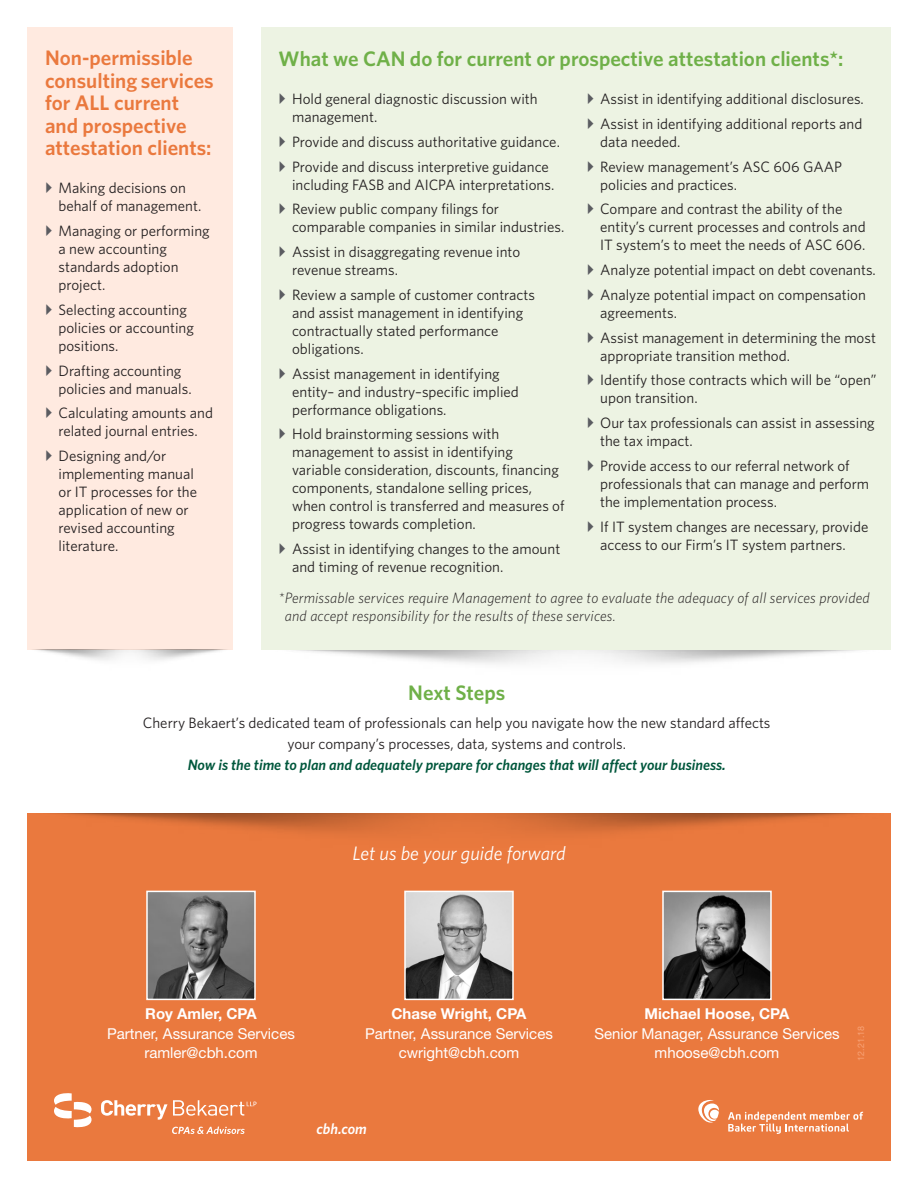
<style>
.page{position:relative;width:918px;height:1188px;background:#fff}
.page>*{position:absolute;margin:0;border:0;box-sizing:border-box;transform-origin:0 0}
.Light_Green_SubHeadi{font:600 21px/22.5px "Whitney";color:#ea793e}
.Light_Green_SubHeadi-2{font:600 21px "Whitney";color:#6fb048}
.t1{font:italic 19.5px "Whitney";color:#fff}
.t2{font:15px/18px "Whitney";color:#231f20}
.Contact_Info{font:15px/19.5px "Helvetica Neue LT Std";color:#fff;text-align:center}
.t3{font:italic 300 15px/18px "Whitney";letter-spacing:.01em;color:#231f20}
.t4{font:italic 600 15px "Whitney";color:#fff}
.t5{font:9px "Helvetica Neue LT Std";color:#f8a276}
.s1{font-weight:600;font-style:italic;color:#00573c}
.s2{font-weight:700}
</style>
<div class="page">
<div style="left:27px;top:813px;width:864px;height:348px;background:#ea793e"></div>
<svg style="left:101px;top:1100px;width:66px;height:20px"></svg>
<svg style="left:54px;top:1093px;width:38px;height:35px"></svg>
<svg style="left:173px;top:1100px;width:83px;height:16px"></svg>
<svg style="left:172px;top:1126px;width:73px;height:8px"></svg>
<img style="left:149px;top:897px;width:104px;height:100px">
<div style="left:146px;top:891px;width:110px;height:109px;border:2px solid #fff"></div>
<img style="left:665px;top:897px;width:104px;height:100px">
<div style="left:662px;top:891px;width:110px;height:109px;border:2px solid #fff"></div>
<div style="left:261px;top:27px;width:630px;height:623px;background:#edf3e3"></div>
<div style="left:27px;top:27px;width:206px;height:623px;background:#ffeae0"></div>
<img style="left:50px;top:813px;width:818px;height:84px">
<img style="left:407px;top:894px;width:104px;height:103px">
<div style="left:404px;top:891px;width:110px;height:109px;border:2px solid #fff"></div>
<svg style="left:728px;top:1112px;width:135px;height:22px"></svg>
<svg style="left:698px;top:1100px;width:21px;height:23px"></svg>
<p class="Light_Green_SubHeadi" style="left:45px;top:46px;width:170px">Non-permissible consulting services for ALL current and prospective attestation clients:</p>
<p class="t2" style="left:58px;top:179px;width:144px">Making decisions on behalf of management.</p>
<p class="t2" style="left:58px;top:222px;width:153px">Managing or performing a new accounting standards adoption project.</p>
<p class="t2" style="left:58px;top:300px;width:137px">Selecting accounting policies or accounting positions.</p>
<p class="t2" style="left:58px;top:361px;width:135px">Drafting accounting policies and manuals.</p>
<p class="t2" style="left:58px;top:404px;width:156px">Calculating amounts and related journal entries.</p>
<p class="t2" style="left:58px;top:447px;width:140px">Designing and/or implementing manual or IT processes for the application of new or revised accounting literature.</p>
<p class="Light_Green_SubHeadi-2" style="left:279px;top:45px;width:566px">What we CAN do for current or prospective attestation clients*:</p>
<p class="t2" style="left:292px;top:90px;width:247px">Hold general diagnostic discussion with management.</p>
<p class="t2" style="left:292px;top:132px;width:269px">Provide and discuss authoritative guidance.</p>
<p class="t2" style="left:292px;top:157px;width:264px">Provide and discuss interpretive guidance including FASB and AICPA interpretations.</p>
<p class="t2" style="left:292px;top:200px;width:274px">Review public company filings for comparable companies in similar industries.</p>
<p class="t2" style="left:292px;top:243px;width:230px">Assist in disaggregating revenue into revenue streams.</p>
<p class="t2" style="left:292px;top:285px;width:244px">Review a sample of customer contracts and assist management in identifying contractually stated performance obligations.</p>
<p class="t2" style="left:292px;top:364px;width:228px">Assist management in identifying entity– and industry–specific implied performance obligations.</p>
<p class="t2" style="left:292px;top:425px;width:274px">Hold brainstorming sessions with management to assist in identifying variable consideration, discounts, financing components, standalone selling prices, when control is transferred and measures of progress towards completion.</p>
<p class="t2" style="left:292px;top:540px;width:270px">Assist in identifying changes to the amount and timing of revenue recognition.</p>
<p class="t2" style="left:600px;top:90px;width:265px">Assist in identifying additional disclosures.</p>
<p class="t2" style="left:600px;top:114px;width:264px">Assist in identifying additional reports and data needed.</p>
<p class="t2" style="left:600px;top:157px;width:243px">Review management’s ASC 606 GAAP policies and practices.</p>
<p class="t2" style="left:600px;top:200px;width:267px">Compare and contrast the ability of the entity’s current processes and controls and<br>IT system’s to meet the needs of ASC 606.</p>
<p class="t2" style="left:600px;top:261px;width:277px">Analyze potential impact on debt covenants.</p>
<p class="t2" style="left:600px;top:285px;width:267px">Analyze potential impact on compensation agreements.</p>
<p class="t2" style="left:600px;top:328px;width:277px">Assist management in determining the most appropriate transition method.</p>
<p class="t2" style="left:600px;top:371px;width:278px">Identify those contracts which will be “open” upon transition.</p>
<p class="t2" style="left:600px;top:414px;width:276px">Our tax professionals can assist in assessing the tax impact.</p>
<p class="t2" style="left:600px;top:456px;width:271px">Provide access to our referral network of professionals that can manage and perform the implementation process.</p>
<p class="t2" style="left:600px;top:517px;width:270px">If IT system changes are necessary, provide access to our Firm’s IT system partners.</p>
<p class="t3" style="left:285px;top:588px;width:586px;text-indent:-6px">*Permissable services require Management to agree to evaluate the adequacy of all services provided and accept responsibility for the results of these services.</p>
<p class="Light_Green_SubHeadi-2" style="left:408px;top:679px;width:99px">Next Steps</p>
<p class="t2" style="left:143px;top:712px;width:629px;line-height:21px;text-align:center">Cherry Bekaert’s dedicated team of professionals can help you navigate how the new standard affects your company’s processes, data, systems and controls.<br><span class="s1">Now is the time to plan and adequately prepare for changes that will affect your business.</span></p>
<p class="t1" style="left:352px;top:840px;width:215px">Let us be your guide forward</p>
<p class="Contact_Info" style="left:107px;top:1004px;width:189px"><span class="s2">Roy Amler, CPA<br></span>Partner, Assurance Services ramler@cbh.com</p>
<p class="Contact_Info" style="left:594px;top:1004px;width:247px"><span class="s2">Michael Hoose, CPA<br></span>Senior Manager, Assurance Services mhoose@cbh.com</p>
<p class="Contact_Info" style="left:365px;top:1004px;width:189px"><span class="s2">Chase Wright, CPA<br></span>Partner, Assurance Services cwright@cbh.com</p>
<p class="t5" style="left:855px;top:1061px;width:37px;rotate:-90deg">12.21.18</p>
<p class="t4" style="left:316px;top:1119px;width:52px">cbh.com</p>
</div>
